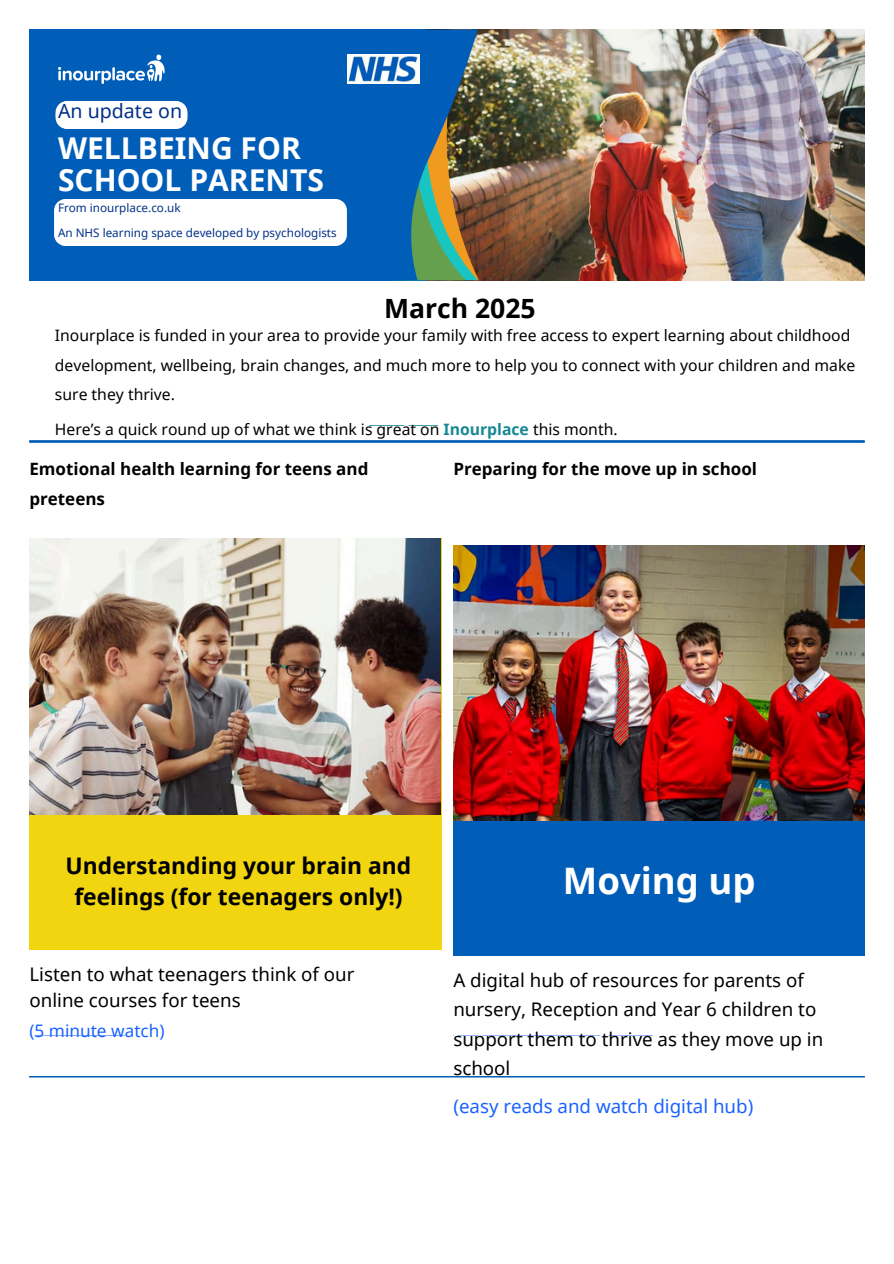
<style>
.page{position:relative;width:894px;height:1264px;background:#fff}
.page>*{position:absolute;margin:0;border:0;box-sizing:border-box;transform-origin:0 0}
.t1{font:700 36.45px "Noto Sans";color:#fff}
.t2{font:700 30px/31.8px "Noto Sans";color:#fff}
.t3{font:700 26.55px "Noto Sans";color:#000}
.t4{font:700 22.8px/31.8px "Noto Sans";color:#000;text-align:center}
.t5{font:19.65px "Noto Sans";color:#003087}
.t6{font:18.75px/29.2px "Noto Sans";color:#000}
.t7{font:18.75px "Noto Sans";color:#1a62ff}
.t8{font:17.25px "Noto Sans";color:#1a62ff}
.t9{font:700 16.95px/30.3px "Noto Sans";color:#000}
.t10{font:15.75px/29.2px "Noto Sans";color:#000}
.t11{font:11.7px/24.6px "Noto Sans";color:#003087}
.s1{font-weight:700;color:#158794}
</style>
<div class="page">
<div style="left:29px;top:30px;width:835px;height:250px;background:#005eb8"></div>
<img style="left:478px;top:29px;width:386px;height:251px">
<div style="left:54px;top:200px;width:292px;height:46px;background:#fff"></div>
<div style="left:55px;top:101px;width:133px;height:27px;background:#fff"></div>
<svg style="left:58px;top:55px;width:107px;height:29px"></svg>
<img style="left:382px;top:29px;width:96px;height:251px">
<img style="left:347px;top:55px;width:72px;height:29px">
<img style="left:29px;top:440px;width:835px;height:2px">
<div style="left:29px;top:539px;width:412px;height:410px;background:#f1d511"></div>
<svg style="left:369px;top:425px;width:69px;height:1px"></svg>
<img style="left:29px;top:539px;width:411px;height:275px">
<svg style="left:29px;top:1035px;width:100px;height:1px"></svg>
<div style="left:453px;top:545px;width:411px;height:410px;background:#005eb8"></div>
<img style="left:453px;top:545px;width:411px;height:276px">
<img style="left:29px;top:1076px;width:835px;height:1px">
<p class="t5" style="left:58px;top:97px;width:126px">An update on</p>
<p class="t2" style="left:58px;top:131px;width:267px">WELLBEING FOR<br>SCHOOL PARENTS</p>
<h4 class="t11" style="left:58px;top:195px;width:280px">From inourplace.co.uk<br>An NHS learning space developed by psychologists</h4>
<p class="t3" style="left:384px;top:290px;width:153px">March 2025</p>
<h2 class="t10" style="left:55px;top:321px;width:801px">Inourplace is funded in your area to provide your family with free access to expert learning about childhood development, wellbeing, brain changes, and much more to help you to connect with your children and make sure they thrive.</h2>
<p class="t10" style="left:55px;top:414px;width:564px">Here’s a quick round up of what we think is great on <span class="s1">Inourplace</span> this month.</p>
<h6 class="t9" style="left:29px;top:453px;width:340px">Emotional health learning for teens and preteens</h6>
<p class="t9" style="left:453px;top:453px;width:305px">Preparing for the move up in school</p>
<h5 class="t4" style="left:66px;top:848px;width:347px">Understanding your brain and feelings (for teenagers only!)</h5>
<h5 class="t1" style="left:563px;top:855px;width:194px">Moving up</h5>
<p class="t6" style="left:29px;top:960px;width:326px;line-height:25.8px">Listen to what teenagers think of our online courses for teens</p>
<p class="t8" style="left:29px;top:1018px;width:137px">(5 minute watch)</p>
<h6 class="t6" style="left:453px;top:965px;width:371px">A digital hub of resources for parents of nursery, Reception and Year 6 children to support them to thrive as they move up in school</h6>
<h6 class="t7" style="left:453px;top:1093px;width:301px">(easy reads and watch digital hub)</h6>
</div>
